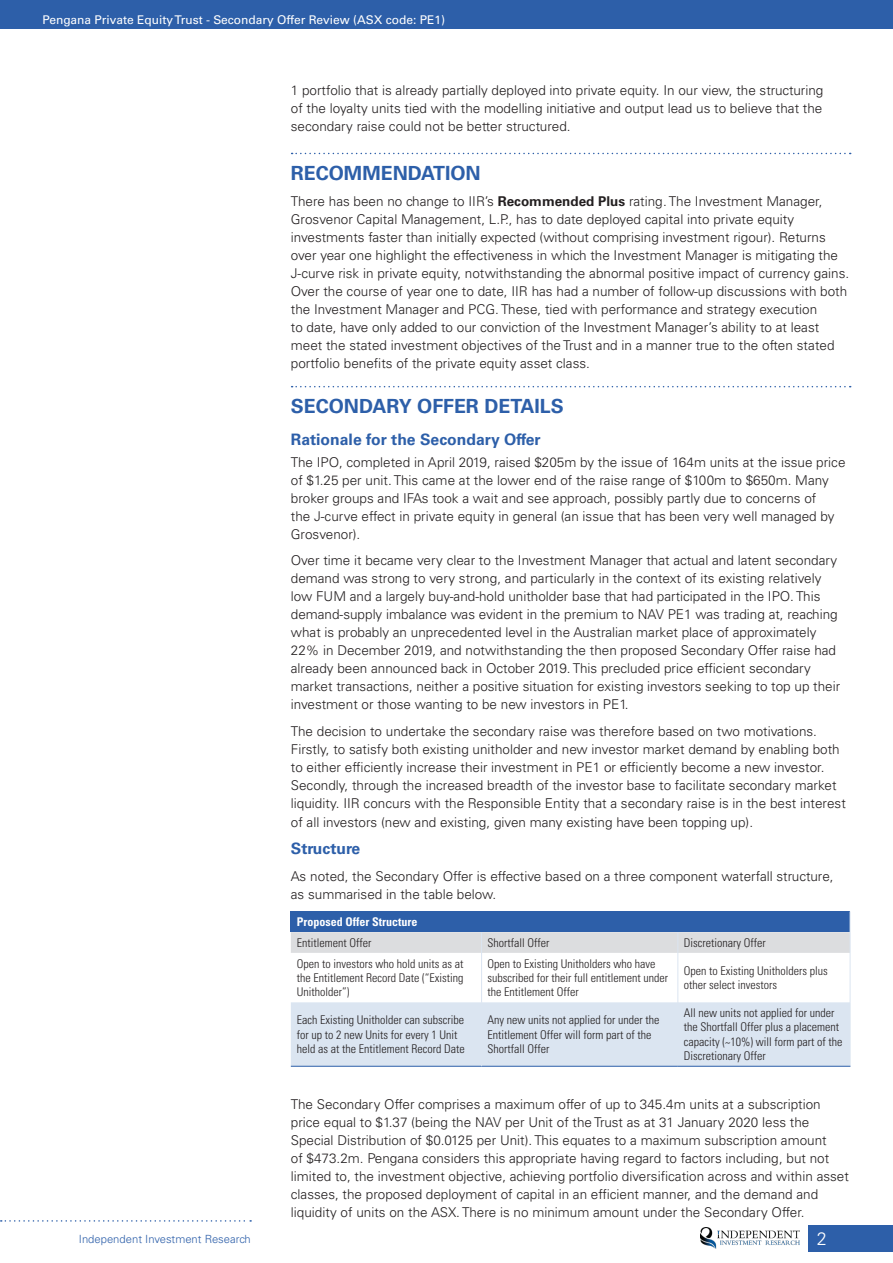
<style>
.page{position:relative;width:893px;height:1263px;background:#fff}
.page>*{position:absolute;margin:0;border:0;box-sizing:border-box;transform-origin:0 0}
.Header_1{font:700 19.5px "Univers LT Std";color:#2d5fa9}
.t1{font:300 18px "Univers LT Std";color:#fff}
.Header_3{font:700 15.75px "Univers LT Std";color:#2d5fa9}
.Body_Text{font:700 15.75px "Univers LT Std";color:#2d5fa9}
.Body_Text-2{font:300 13.5px/18px "Univers LT Std";color:#231f20}
.Table_text{font:300 condensed 12px/14.4px "Univers LT Std";color:#231f20}
.t2{font:12px "Univers LT Std";color:#fff}
.PnL_Subhead{font:300 condensed 12px "Univers LT Std";color:#231f20}
.Table_header{font:700 condensed 12px "Univers LT Std";color:#fff}
.t3{font:300 11.25px "Univers LT Std";color:#2d5fa9}
.s1{font-weight:700}
</style>
<div class="page">
<div style="left:808px;top:1225px;width:85px;height:26px;background:#2d5fa9"></div>
<div style="left:0;top:0;width:893px;height:28px;background:#2d5fa9"></div>
<img style="left:700px;top:1227px;width:99px;height:21px">
<svg style="left:1px;top:1220px;width:250px;height:2px"></svg>
<svg style="left:292px;top:153px;width:559px;height:1px"></svg>
<svg style="left:292px;top:386px;width:559px;height:1px"></svg>
<div style="left:291px;top:1002px;width:559px;height:64px;background:#dbe5f1"></div>
<hr style="left:677px;top:1002px;width:1px;height:64px;background:#dbe5f1">
<hr style="left:850px;top:1002px;width:1px;height:64px;background:#dbe5f1">
<hr style="left:291px;top:1066px;width:191px;height:1px;background:#2d5fa9">
<hr style="left:482px;top:1066px;width:196px;height:1px;background:#2d5fa9">
<hr style="left:678px;top:1066px;width:172px;height:1px;background:#2d5fa9">
<svg style="left:291px;top:911px;width:560px;height:42px;background:#849ec4"></svg>
<hr style="left:481px;top:953px;width:1px;height:49px;background:#dbe5f1">
<hr style="left:677px;top:953px;width:1px;height:49px;background:#dbe5f1">
<hr style="left:850px;top:953px;width:1px;height:49px;background:#dbe5f1">
<hr style="left:481px;top:1002px;width:1px;height:64px;background:#dbe5f1">
<p class="t2" style="left:43px;top:13px;width:404px">Pengana Private Equity Trust - Secondary Offer Review (ASX code: PE1)</p>
<p class="t3" style="left:79px;top:1232px;width:173px">Independent Investment Research</p>
<p class="Body_Text-2" style="left:291px;top:81px;width:534px;text-align:justify">1 portfolio that is already partially deployed into private equity. In our view, the structuring of the loyalty units tied with the modelling initiative and output lead us to believe that the secondary raise could not be better structured.</p>
<p class="Header_1" style="left:291px;top:161px;width:191px">RECOMMENDATION</p>
<p class="Body_Text-2" style="left:291px;top:192px;width:560px">There has been no change to IIR’s <span class="s1">Recommended Plus</span> rating. The Investment Manager, Grosvenor Capital Management, L.P., has to date deployed capital into private equity investments faster than initially expected (without comprising investment rigour). Returns over year one highlight the effectiveness in which the Investment Manager is mitigating the J-curve risk in private equity, notwithstanding the abnormal positive impact of currency gains.<br>Over the course of year one to date, IIR has had a number of follow-up discussions with both the Investment Manager and PCG. These, tied with performance and strategy execution<br>to date, have only added to our conviction of the Investment Manager’s ability to at least meet the stated investment objectives of the Trust and in a manner true to the often stated portfolio benefits of the private equity asset class.</p>
<p class="Header_1" style="left:291px;top:395px;width:274px">SECONDARY OFFER DETAILS</p>
<p class="Header_3" style="left:291px;top:430px;width:251px">Rationale for the Secondary Offer</p>
<p class="Body_Text-2" style="left:291px;top:453px;width:556px">The IPO, completed in April 2019, raised $205m by the issue of 164m units at the issue price of $1.25 per unit. This came at the lower end of the raise range of $100m to $650m. Many broker groups and IFAs took a wait and see approach, possibly partly due to concerns of<br>the J-curve effect in private equity in general (an issue that has been very well managed by Grosvenor).</p>
<p class="Body_Text-2" style="left:291px;top:552px;width:551px">Over time it became very clear to the Investment Manager that actual and latent secondary demand was strong to very strong, and particularly in the context of its existing relatively low FUM and a largely buy-and-hold unitholder base that had participated in the IPO. This demand-supply imbalance was evident in the premium to NAV PE1 was trading at, reaching what is probably an unprecedented level in the Australian market place of approximately 22% in December 2019, and notwithstanding the then proposed Secondary Offer raise had already been announced back in October 2019. This precluded price efficient secondary market transactions, neither a positive situation for existing investors seeking to top up their investment or those wanting to be new investors in PE1.</p>
<p class="Body_Text-2" style="left:291px;top:722px;width:556px">The decision to undertake the secondary raise was therefore based on two motivations.<br>Firstly, to satisfy both existing unitholder and new investor market demand by enabling both to either efficiently increase their investment in PE1 or efficiently become a new investor.<br>Secondly, through the increased breadth of the investor base to facilitate secondary market liquidity. IIR concurs with the Responsible Entity that a secondary raise is in the best interest of all investors (new and existing, given many existing have been topping up).</p>
<p class="Body_Text" style="left:291px;top:839px;width:71px">Structure</p>
<p class="Body_Text-2" style="left:291px;top:867px;width:544px">As noted, the Secondary Offer is effective based on a three component waterfall structure, as summarised in the table below.</p>
<p class="Table_header" style="left:297px;top:914px;width:122px">Proposed Offer Structure</p>
<p class="PnL_Subhead" style="left:297px;top:935px;width:76px">Entitlement Offer</p>
<p class="PnL_Subhead" style="left:488px;top:935px;width:63px">Shortfall Offer</p>
<p class="PnL_Subhead" style="left:684px;top:935px;width:83px">Discretionary Offer</p>
<p class="Table_text" style="left:297px;top:956px;width:168px;text-align:justify">Open to investors who hold units as at the Entitlement Record Date (“Existing Unitholder”)</p>
<p class="Table_text" style="left:488px;top:956px;width:182px">Open to Existing Unitholders who have subscribed for their full entitlement under the Entitlement Offer</p>
<p class="Table_text" style="left:684px;top:963px;width:145px">Open to Existing Unitholders plus other select investors</p>
<p class="Table_text" style="left:297px;top:1013px;width:169px">Each Existing Unitholder can subscribe for up to 2 new Units for every 1 Unit held as at the Entitlement Record Date</p>
<p class="Table_text" style="left:488px;top:1013px;width:173px">Any new units not applied for under the<br>Entitlement Offer will form part of the<br>Shortfall Offer</p>
<p class="Table_text" style="left:684px;top:1006px;width:160px">All new units not applied for under the Shortfall Offer plus a placement capacity (~10%) will form part of the<br>Discretionary Offer</p>
<p class="Body_Text-2" style="left:291px;top:1095px;width:560px">The Secondary Offer comprises a maximum offer of up to 345.4m units at a subscription price equal to $1.37 (being the NAV per Unit of the Trust as at 31 January 2020 less the Special Distribution of $0.0125 per Unit). This equates to a maximum subscription amount<br>of $473.2m. Pengana considers this appropriate having regard to factors including, but not limited to, the investment objective, achieving portfolio diversification across and within asset classes, the proposed deployment of capital in an efficient manner, and the demand and liquidity of units on the ASX. There is no minimum amount under the Secondary Offer.</p>
<h2 class="t1" style="left:817px;top:1227px;width:12px">2</h2>
</div>
